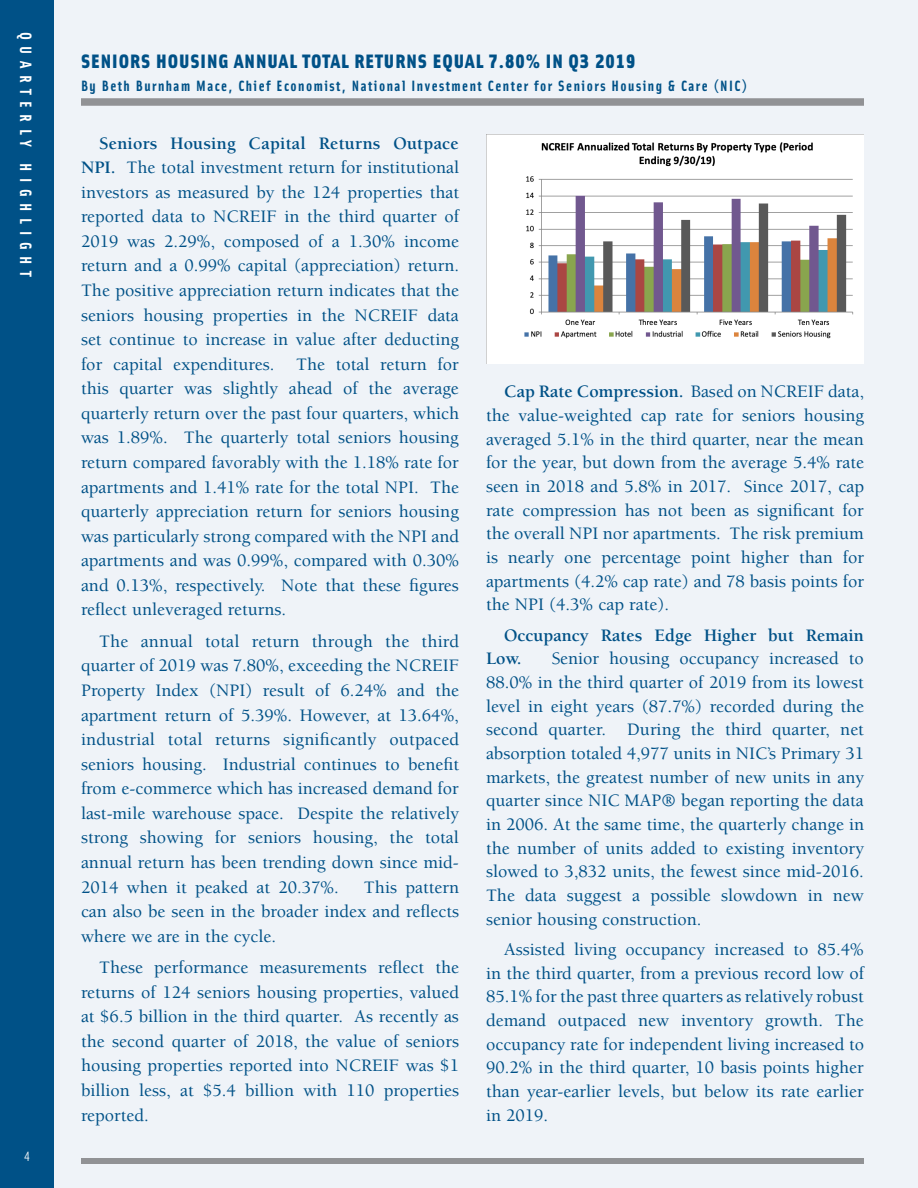
<style>
.page{position:relative;width:918px;height:1188px;background:#fff}
.page>*{position:absolute;margin:0;border:0;box-sizing:border-box;transform-origin:0 0}
.t1{font:19.5px "Solex Black Lining";letter-spacing:.05em;color:#005187}
.name_and_position{font:500 18px/24.6px "Berkeley";color:#005187;text-align:justify}
.name_and_position-2{font:700 18px/23.7px "Berkeley";color:#005187}
.t2{font:16.5px "Solex Bold Lining";letter-spacing:.4em;color:#fff}
.t3{font:15px "Solex Bold Lining";letter-spacing:.1em;color:#005187}
.t4{font:13.5px "Solex Regular Lining";color:#fff}
.s1{font-weight:700}
</style>
<div class="page">
<div style="left:0;top:0;width:54px;height:1188px;background:#005187"></div>
<div style="left:54px;top:0;width:864px;height:1188px;background:#eff3f8"></div>
<div style="left:81px;top:1158px;width:783px;height:6px;background:#919295"></div>
<div style="left:81px;top:98px;width:783px;height:8px;background:#919295"></div>
<img style="left:486px;top:135px;width:378px;height:229px">
<p class="t2" style="left:37px;top:32px;width:247px;rotate:90deg">QUARTERLY HIGHLIGHT</p>
<p class="t4" style="left:24px;top:1148px;width:7px">4</p>
<p class="t1" style="left:81px;top:48px;width:556px">SENIORS HOUSING ANNUAL TOTAL RETURNS EQUAL 7.80% IN Q3 2019</p>
<p class="t3" style="left:81px;top:76px;width:668px">By Beth Burnham Mace, Chief Economist, National Investment Center for Seniors Housing &amp; Care (NIC)</p>
<p class="name_and_position" style="left:81px;top:131px;width:380px;text-indent:18px"><span class="s1">Seniors Housing Capital Returns Outpace NPI.</span> The total investment return for institutional investors as measured by the 124 properties that reported data to NCREIF in the third quarter of 2019 was 2.29%, composed of a 1.30% income return and a 0.99% capital (appreciation) return.<br>The positive appreciation return indicates that the seniors housing properties in the NCREIF data set continue to increase in value after deducting for capital expenditures. The total return for this quarter was slightly ahead of the average quarterly return over the past four quarters, which was 1.89%. The quarterly total seniors housing return compared favorably with the 1.18% rate for apartments and 1.41% rate for the total NPI. The quarterly appreciation return for seniors housing was particularly strong compared with the NPI and apartments and was 0.99%, compared with 0.30% and 0.13%, respectively. Note that these figures reflect unleveraged returns.</p>
<p class="name_and_position" style="left:81px;top:629px;width:380px;text-indent:18px">The annual total return through the third quarter of 2019 was 7.80%, exceeding the NCREIF Property Index (NPI) result of 6.24% and the apartment return of 5.39%. However, at 13.64%, industrial total returns significantly outpaced seniors housing. Industrial continues to benefit from e-commerce which has increased demand for last-mile warehouse space. Despite the relatively strong showing for seniors housing, the total annual return has been trending down since mid-2014 when it peaked at 20.37%.</p>
<p class="name_and_position" style="left:81px;top:875px;width:380px;text-indent:283px">This pattern can also be seen in the broader index and reflects where we are in the cycle.</p>
<p class="name_and_position" style="left:81px;top:955px;width:380px;text-indent:18px">These performance measurements reflect the returns of 124 seniors housing properties, valued at $6.5 billion in the third quarter. As recently as the second quarter of 2018, the value of seniors housing properties reported into NCREIF was $1 billion less, at $5.4 billion with 110 properties reported.</p>
<p class="name_and_position" style="left:486px;top:380px;width:380px;line-height:23.7px;text-indent:18px"><span class="s1">Cap Rate Compression.</span> Based on NCREIF data, the value-weighted cap rate for seniors housing averaged 5.1% in the third quarter, near the mean for the year, but down from the average 5.4% rate seen in 2018 and 5.8% in 2017. Since 2017, cap rate compression has not been as significant for the overall NPI nor apartments. The risk premium is nearly one percentage point higher than for apartments (4.2% cap rate) and 78 basis points for the NPI (4.3% cap rate).</p>
<p class="name_and_position-2" style="left:486px;top:623px;width:379px;text-indent:18px">Occupancy Rates Edge Higher but Remain<br>Low.</p>
<p class="name_and_position" style="left:486px;top:647px;width:380px;line-height:23.7px;text-indent:66px">Senior housing occupancy increased to 88.0% in the third quarter of 2019 from its lowest level in eight years (87.7%) recorded during the second quarter. During the third quarter, net absorption totaled 4,977 units in NIC’s Primary 31 markets, the greatest number of new units in any quarter since NIC MAP® began reporting the data in 2006. At the same time, the quarterly change in the number of units added to existing inventory slowed to 3,832 units, the fewest since mid-2016.<br>The data suggest a possible slowdown in new senior housing construction.</p>
<p class="name_and_position" style="left:486px;top:938px;width:380px;line-height:23.7px;text-indent:18px">Assisted living occupancy increased to 85.4% in the third quarter, from a previous record low of 85.1% for the past three quarters as relatively robust demand outpaced new inventory growth. The occupancy rate for independent living increased to 90.2% in the third quarter, 10 basis points higher than year-earlier levels, but below its rate earlier in 2019.</p>
</div>
